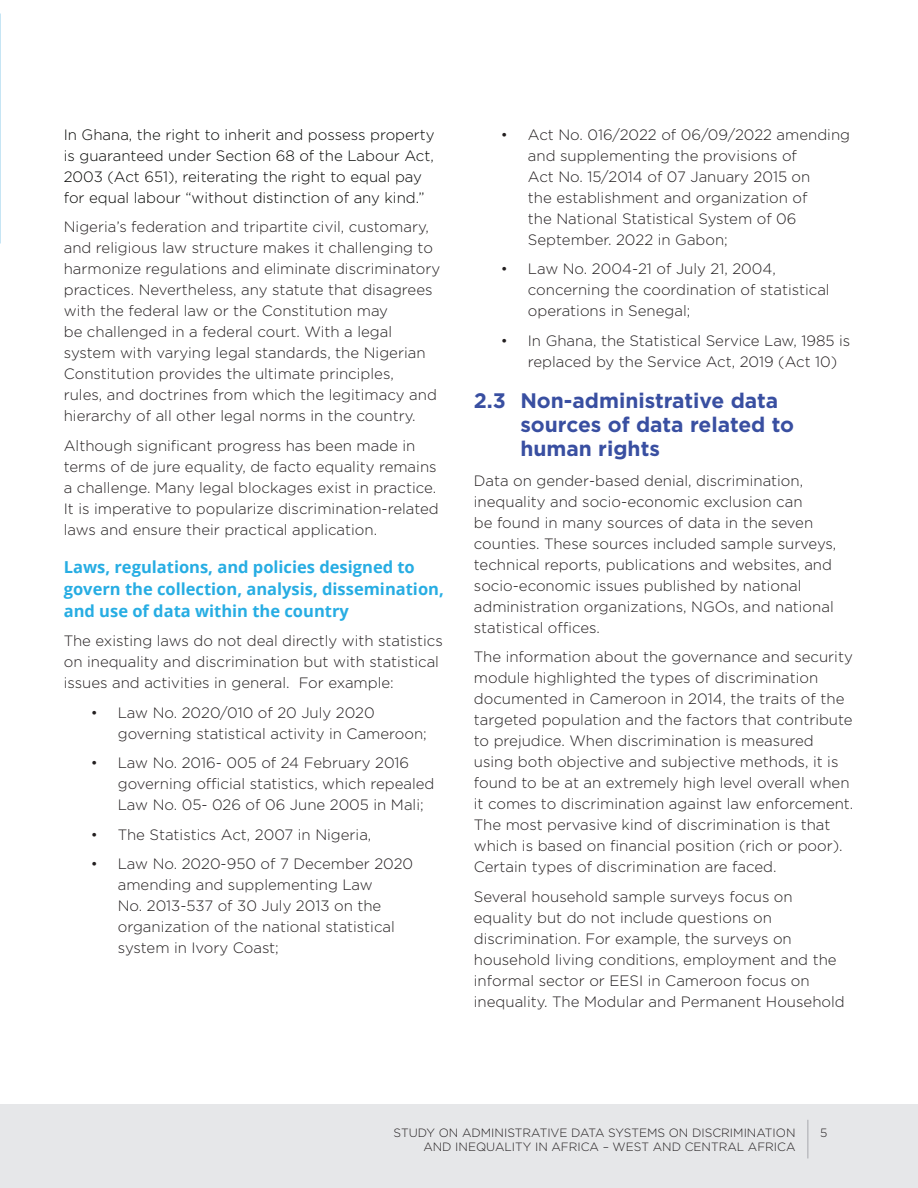
<style>
.page{position:relative;width:918px;height:1188px;background:#fff}
.page>*{position:absolute;margin:0;border:0;box-sizing:border-box;transform-origin:0 0}
.t1{font:700 21px/24.2px "Gotham";color:#394fa1}
.t2{font:700 16.5px/21.8px "Open Sans";color:#27ade3}
.t3{font:300 15px/21px "Gotham";color:#231f20}
.t4{font:300 15px/21px "Gotham";color:#040503}
.t5{font:300 12px/13.8px "Gotham";color:#231f20;text-align:right}
</style>
<div class="page">
<div style="left:0;top:1104px;width:918px;height:84px;background:#e6e7e9"></div>
<hr style="left:807px;top:1120px;width:1px;height:38px;background:#a8a9ad">
<p class="t4" style="left:64px;top:123px;width:372px">In Ghana, the right to inherit and possess property is guaranteed under Section 68 of the Labour Act, 2003 (Act 651), reiterating the right to equal pay for equal labour “without distinction of any kind.”</p>
<p class="t3" style="left:64px;top:216px;width:378px">Nigeria’s federation and tripartite civil, customary, and religious law structure makes it challenging to harmonize regulations and eliminate discriminatory practices. Nevertheless, any statute that disagrees with the federal law or the Constitution may<br>be challenged in a federal court. With a legal system with varying legal standards, the Nigerian Constitution provides the ultimate principles,<br>rules, and doctrines from which the legitimacy and hierarchy of all other legal norms in the country.</p>
<p class="t3" style="left:64px;top:434px;width:377px">Although significant progress has been made in terms of de jure equality, de facto equality remains a challenge. Many legal blockages exist in practice.<br>It is imperative to popularize discrimination-related laws and ensure their practical application.</p>
<p class="t2" style="left:64px;top:556px;width:382px">Laws, regulations, and policies designed to govern the collection, analysis, dissemination, and use of data within the country</p>
<p class="t3" style="left:64px;top:630px;width:381px">The existing laws do not deal directly with statistics on inequality and discrimination but with statistical issues and activities in general. For example:</p>
<p class="t3" style="left:118px;top:702px;width:311px;text-indent:-27px">• Law No. 2020/010 of 20 July 2020 governing statistical activity in Cameroon;</p>
<p class="t3" style="left:118px;top:752px;width:318px;text-indent:-27px">• Law No. 2016- 005 of 24 February 2016 governing official statistics, which repealed<br>Law No. 05- 026 of 06 June 2005 in Mali;</p>
<p class="t3" style="left:91px;top:824px;width:282px">• The Statistics Act, 2007 in Nigeria,</p>
<p class="t3" style="left:118px;top:853px;width:297px;text-indent:-27px">• Law No. 2020-950 of 7 December 2020 amending and supplementing Law<br>No. 2013-537 of 30 July 2013 on the organization of the national statistical system in Ivory Coast;</p>
<p class="t3" style="left:528px;top:123px;width:324px;text-indent:-27px">• Act No. 016/2022 of 06/09/2022 amending and supplementing the provisions of<br>Act No. 15/2014 of 07 January 2015 on<br>the establishment and organization of<br>the National Statistical System of 06<br>September. 2022 in Gabon;</p>
<p class="t3" style="left:528px;top:258px;width:303px;text-indent:-27px">• Law No. 2004-21 of July 21, 2004, concerning the coordination of statistical operations in Senegal;</p>
<p class="t3" style="left:528px;top:329px;width:324px;text-indent:-27px">• In Ghana, the Statistical Service Law, 1985 is replaced by the Service Act, 2019 (Act 10)</p>
<h1 class="t1" style="left:520px;top:388px;width:275px;text-indent:-46px">2.3 Non-administrative data sources of data related to human rights</h1>
<p class="t3" style="left:474px;top:469px;width:364px">Data on gender-based denial, discrimination, inequality and socio-economic exclusion can<br>be found in many sources of data in the seven counties. These sources included sample surveys, technical reports, publications and websites, and socio-economic issues published by national administration organizations, NGOs, and national statistical offices.</p>
<p class="t3" style="left:474px;top:646px;width:381px">The information about the governance and security module highlighted the types of discrimination documented in Cameroon in 2014, the traits of the targeted population and the factors that contribute to prejudice. When discrimination is measured using both objective and subjective methods, it is found to be at an extremely high level overall when it comes to discrimination against law enforcement.<br>The most pervasive kind of discrimination is that which is based on financial position (rich or poor).<br>Certain types of discrimination are faced.</p>
<p class="t3" style="left:474px;top:885px;width:372px">Several household sample surveys focus on equality but do not include questions on discrimination. For example, the surveys on household living conditions, employment and the informal sector or EESI in Cameroon focus on inequality. The Modular and Permanent Household</p>
<p class="t5" style="left:394px;top:1125px;width:403px">STUDY ON ADMINISTRATIVE DATA SYSTEMS ON DISCRIMINATION<br>AND INEQUALITY IN AFRICA – WEST AND CENTRAL AFRICA</p>
<p class="t5" style="left:820px;top:1125px;width:9px">5</p>
</div>
